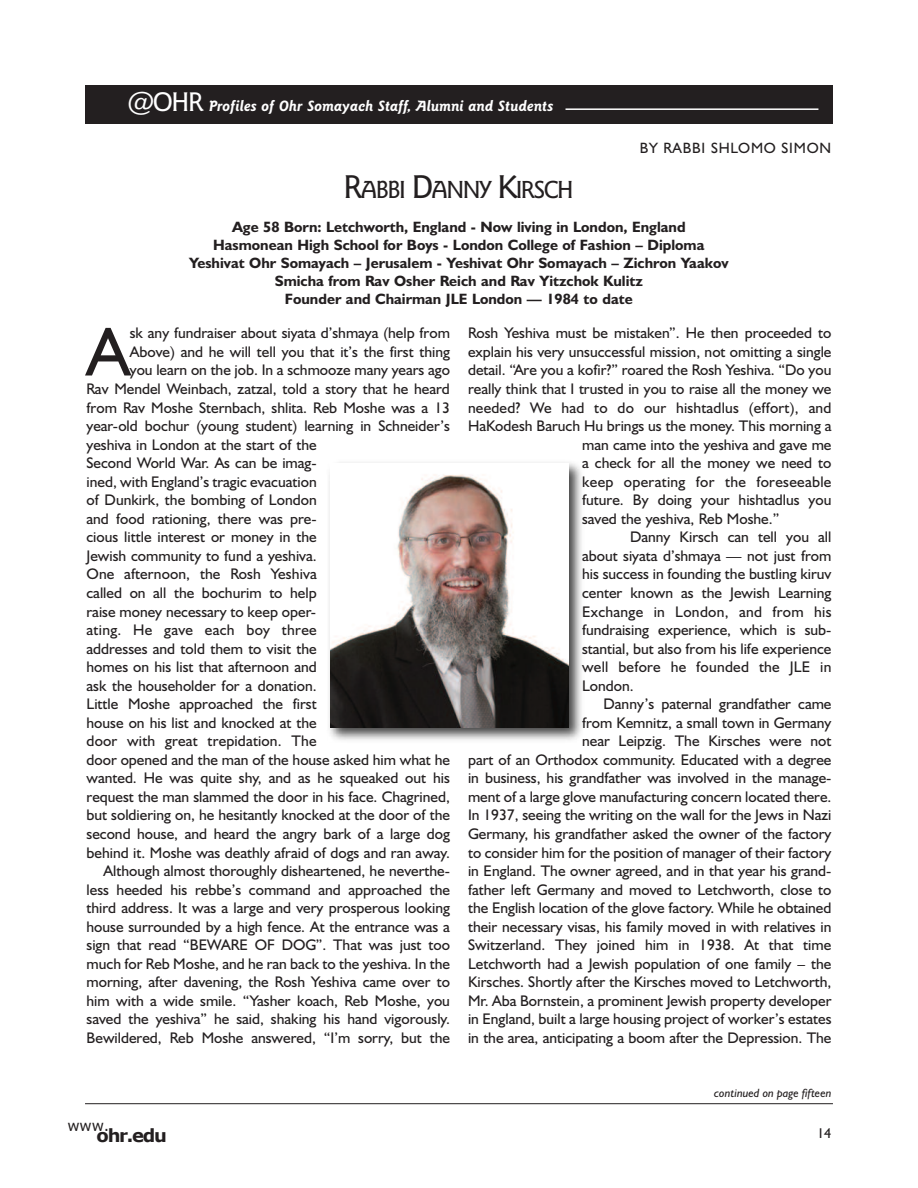
<style>
.page{position:relative;width:918px;height:1188px;background:#fff}
.page>*{position:absolute;margin:0;border:0;box-sizing:border-box;transform-origin:0 0}
.t1{font:69.75px "Humanist 521 BT";color:#231f20}
.t2{font:500 24.75px "Goudy Sans IT Cby BT";letter-spacing:-.07em;color:#231f20}
.t3{font:700 18px "Verdana";letter-spacing:-.07em;color:#231f20}
.t4{font:15.45px "Humanist 521 BT";color:#231f20}
.t5{font:15.45px "Humanist 521 BT";letter-spacing:.02em;color:#231f20}
.t6{font:700 15px/18px "Humanist 521 BT";color:#231f20;text-align:center}
.t7{font:italic 700 15px "Goudy Sans IT Cby BT";color:#fff}
.t8{font:15px "Humanist 521 BT";letter-spacing:.05em;color:#231f20}
.t9{font:15px "Verdana";color:#231f20}
.t10{font:14.25px "Humanist 521 BT";color:#231f20}
.t11{font:italic 12px "Humanist 521 BT";color:#231f20}
.s1{font-weight:500;font-style:normal;font-size:27px}
.s2{font-size:33px}
</style>
<div class="page">
<hr style="left:85px;top:1103px;width:748px;height:1px;background:#231f20">
<div style="left:85px;top:85px;width:748px;height:38px;background:#231f20"></div>
<img style="left:329px;top:462px;width:253px;height:278px">
<img style="left:330px;top:463px;width:239px;height:264px">
<hr style="left:566px;top:108px;width:252px;height:2px;background:#fff">
<p class="t7" style="left:127px;top:97px;width:428px"><span class="s1">@OHR</span> Profiles of Ohr Somayach Staff, Alumni and Students</p>
<h2 class="t2" style="left:344px;top:175px;width:232px"><span class="s2">R</span>ABBI <span class="s2">D</span>ANNY <span class="s2">K</span>IRSCH</h2>
<p class="t8" style="left:640px;top:139px;width:193px">By RABBI SHLOMO SIMOn</p>
<p class="t6" style="left:189px;top:218px;width:541px">Age 58 Born: Letchworth, England - Now living in London, England<br>Hasmonean High School for Boys - London College of Fashion – Diploma Yeshivat Ohr Somayach – Jerusalem - Yeshivat Ohr Somayach – Zichron Yaakov Smicha from Rav Osher Reich and Rav Yitzchok Kulitz<br>Founder and Chairman JLE London — 1984 to date</p>
<h1 class="t1" style="left:87px;top:311px;width:45px">A</h1>
<p class="t4" style="left:130px;top:324px;width:322px">sk any fundraiser about siyata d’shmaya (help from</p>
<p class="t4" style="left:130px;top:343px;width:322px">Above) and he will tell you that it’s the first thing</p>
<p class="t4" style="left:130px;top:361px;width:322px">you learn on the job. In a schmooze many years ago</p>
<p class="t4" style="left:87px;top:380px;width:365px">Rav Mendel Weinbach, zatzal, told a story that he heard</p>
<p class="t4" style="left:87px;top:398px;width:365px">from Rav Moshe Sternbach, shlita. Reb Moshe was a 13</p>
<p class="t4" style="left:87px;top:417px;width:365px">year-old bochur (young student) learning in Schneider’s</p>
<p class="t4" style="left:87px;top:435px;width:232px">yeshiva in London at the start of the</p>
<p class="t4" style="left:87px;top:454px;width:232px">Second World War. As can be imag-</p>
<p class="t4" style="left:87px;top:472px;width:232px">ined, with England’s tragic evacuation</p>
<p class="t4" style="left:87px;top:491px;width:232px">of Dunkirk, the bombing of London</p>
<p class="t4" style="left:87px;top:509px;width:232px">and food rationing, there was pre-</p>
<p class="t4" style="left:87px;top:528px;width:232px">cious little interest or money in the</p>
<p class="t4" style="left:87px;top:547px;width:232px">Jewish community to fund a yeshiva.</p>
<p class="t4" style="left:87px;top:565px;width:232px">One afternoon, the Rosh yeshiva</p>
<p class="t4" style="left:87px;top:584px;width:232px">called on all the bochurim to help</p>
<p class="t4" style="left:87px;top:602px;width:231px">raise money necessary to keep oper-</p>
<p class="t5" style="left:87px;top:621px;width:232px">ating. He gave each boy three</p>
<p class="t4" style="left:87px;top:639px;width:232px">addresses and told them to visit the</p>
<p class="t4" style="left:87px;top:658px;width:232px">homes on his list that afternoon and</p>
<p class="t4" style="left:87px;top:676px;width:232px">ask the householder for a donation.</p>
<p class="t4" style="left:87px;top:695px;width:232px">Little Moshe approached the first</p>
<p class="t4" style="left:87px;top:713px;width:232px">house on his list and knocked at the</p>
<p class="t4" style="left:87px;top:732px;width:232px">door with great trepidation. The</p>
<p class="t4" style="left:87px;top:750px;width:365px">door opened and the man of the house asked him what he</p>
<p class="t4" style="left:87px;top:769px;width:365px">wanted. He was quite shy, and as he squeaked out his</p>
<p class="t4" style="left:87px;top:788px;width:365px">request the man slammed the door in his face. Chagrined,</p>
<p class="t4" style="left:87px;top:806px;width:365px">but soldiering on, he hesitantly knocked at the door of the</p>
<p class="t4" style="left:87px;top:825px;width:365px">second house, and heard the angry bark of a large dog</p>
<p class="t4" style="left:87px;top:843px;width:365px">behind it. Moshe was deathly afraid of dogs and ran away.</p>
<p class="t4" style="left:104px;top:862px;width:348px">Although almost thoroughly disheartened, he neverthe-</p>
<p class="t4" style="left:87px;top:880px;width:365px">less heeded his rebbe’s command and approached the</p>
<p class="t4" style="left:87px;top:899px;width:365px">third address. It was a large and very prosperous looking</p>
<p class="t4" style="left:87px;top:917px;width:365px">house surrounded by a high fence. At the entrance was a</p>
<p class="t4" style="left:87px;top:936px;width:365px">sign that read “BEWARE OF DOG”. That was just too</p>
<p class="t4" style="left:87px;top:954px;width:365px">much for Reb Moshe, and he ran back to the yeshiva. In the</p>
<p class="t4" style="left:87px;top:973px;width:365px">morning, after davening, the Rosh yeshiva came over to</p>
<p class="t4" style="left:87px;top:991px;width:365px">him with a wide smile. “yasher koach, Reb Moshe, you</p>
<p class="t4" style="left:87px;top:1010px;width:365px">saved the yeshiva” he said, shaking his hand vigorously.</p>
<p class="t4" style="left:87px;top:1029px;width:365px">Bewildered, Reb Moshe answered, “I’m sorry, but the</p>
<p class="t9" style="left:67px;top:1116px;width:43px">www.</p>
<p class="t3" style="left:97px;top:1124px;width:72px">ohr.edu</p>
<p class="t4" style="left:468px;top:324px;width:365px">Rosh yeshiva must be mistaken”. He then proceeded to</p>
<p class="t4" style="left:468px;top:343px;width:365px">explain his very unsuccessful mission, not omitting a single</p>
<p class="t4" style="left:468px;top:361px;width:365px">detail. “Are you a kofir?” roared the Rosh yeshiva. “Do you</p>
<p class="t4" style="left:468px;top:380px;width:365px">really think that I trusted in you to raise all the money we</p>
<p class="t4" style="left:468px;top:398px;width:365px">needed? We had to do our hishtadlus (effort), and</p>
<p class="t4" style="left:468px;top:417px;width:365px">Hakodesh Baruch Hu brings us the money. This morning a</p>
<p class="t4" style="left:582px;top:435px;width:251px">man came into the yeshiva and gave me</p>
<p class="t4" style="left:582px;top:454px;width:251px">a check for all the money we need to</p>
<p class="t5" style="left:582px;top:472px;width:251px">keep operating for the foreseeable</p>
<p class="t4" style="left:582px;top:491px;width:251px">future. By doing your hishtadlus you</p>
<p class="t4" style="left:582px;top:509px;width:199px">saved the yeshiva, Reb Moshe.”</p>
<p class="t4" style="left:630px;top:528px;width:203px">Danny kirsch can tell you all</p>
<p class="t4" style="left:582px;top:547px;width:251px">about siyata d’shmaya — not just from</p>
<p class="t4" style="left:582px;top:565px;width:251px">his success in founding the bustling kiruv</p>
<p class="t4" style="left:582px;top:584px;width:251px">center known as the Jewish Learning</p>
<p class="t5" style="left:582px;top:602px;width:251px">Exchange in London, and from his</p>
<p class="t4" style="left:582px;top:621px;width:251px">fundraising experience, which is sub-</p>
<p class="t4" style="left:582px;top:639px;width:251px">stantial, but also from his life experience</p>
<p class="t4" style="left:582px;top:658px;width:251px">well before he founded the JLE in</p>
<p class="t4" style="left:582px;top:676px;width:53px">London.</p>
<p class="t4" style="left:604px;top:695px;width:229px">Danny’s paternal grandfather came</p>
<p class="t4" style="left:582px;top:713px;width:251px">from kemnitz, a small town in Germany</p>
<p class="t4" style="left:582px;top:732px;width:251px">near Leipzig. The kirsches were not</p>
<p class="t4" style="left:468px;top:750px;width:365px">part of an Orthodox community. Educated with a degree</p>
<p class="t4" style="left:468px;top:769px;width:365px">in business, his grandfather was involved in the manage-</p>
<p class="t4" style="left:468px;top:788px;width:365px">ment of a large glove manufacturing concern located there.</p>
<p class="t4" style="left:468px;top:806px;width:365px">In 1937, seeing the writing on the wall for the Jews in nazi</p>
<p class="t4" style="left:468px;top:825px;width:365px">Germany, his grandfather asked the owner of the factory</p>
<p class="t4" style="left:468px;top:843px;width:365px">to consider him for the position of manager of their factory</p>
<p class="t4" style="left:468px;top:862px;width:365px">in England. The owner agreed, and in that year his grand-</p>
<p class="t4" style="left:468px;top:880px;width:365px">father left Germany and moved to Letchworth, close to</p>
<p class="t4" style="left:468px;top:899px;width:365px">the English location of the glove factory. While he obtained</p>
<p class="t4" style="left:468px;top:917px;width:365px">their necessary visas, his family moved in with relatives in</p>
<p class="t4" style="left:468px;top:936px;width:365px">Switzerland. They joined him in 1938. At that time</p>
<p class="t4" style="left:468px;top:954px;width:365px">Letchworth had a Jewish population of one family – the</p>
<p class="t4" style="left:468px;top:973px;width:365px">kirsches. Shortly after the kirsches moved to Letchworth,</p>
<p class="t4" style="left:468px;top:991px;width:365px">Mr. Aba Bornstein, a prominent Jewish property developer</p>
<p class="t4" style="left:468px;top:1010px;width:365px">in England, built a large housing project of worker’s estates</p>
<p class="t4" style="left:468px;top:1029px;width:365px">in the area, anticipating a boom after the Depression. The</p>
<p class="t11" style="left:714px;top:1085px;width:119px">continued on page fifteen</p>
<p class="t10" style="left:817px;top:1124px;width:16px">14</p>
</div>
